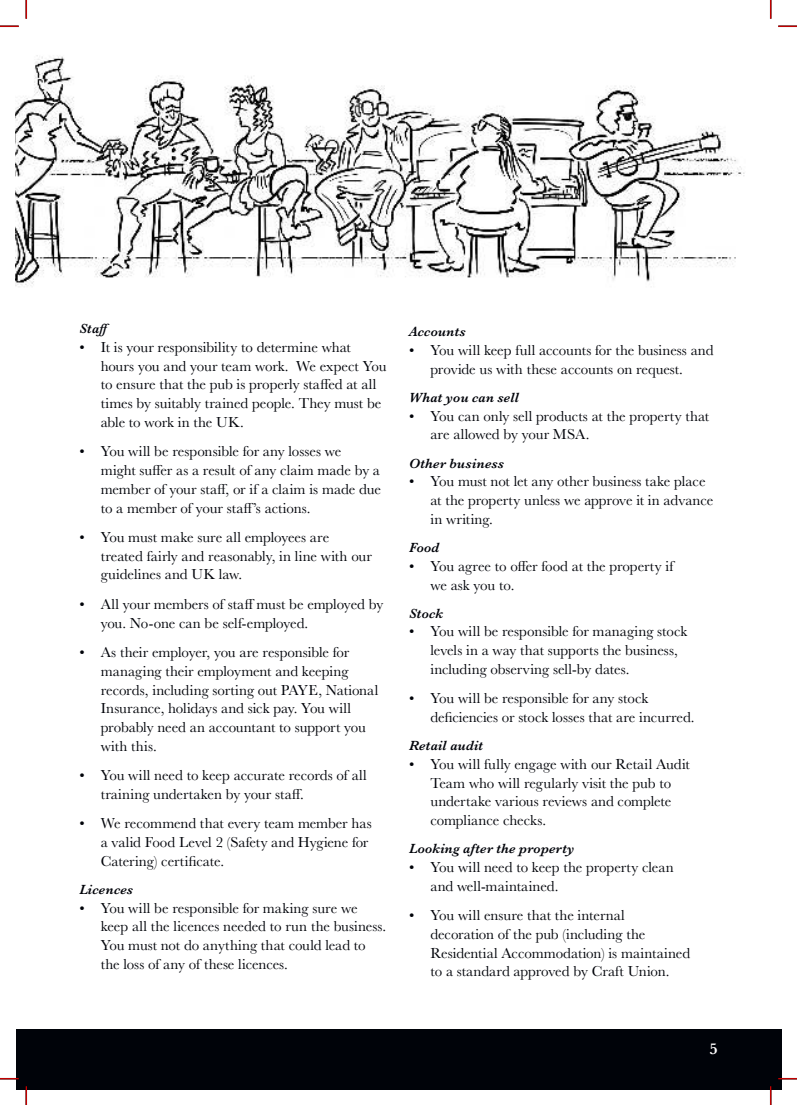
<style>
.page{position:relative;width:797px;height:1105px;background:#fff}
.page>*{position:absolute;margin:0;border:0;box-sizing:border-box;transform-origin:0 0}
.t1{font:600 16.25px "Baskerville";color:#fff}
.t2{font:15px/18.8px "Baskerville";color:#000309}
.t3{font:italic 600 13.75px "Baskerville";letter-spacing:.015em;color:#000309}
</style>
<div class="page">
<div style="left:16px;top:1029px;width:765px;height:60px;background:#000309"></div>
<img style="left:16px;top:55px;width:729px;height:232px">
<svg style="left:0;top:25px;width:19px;height:2px"></svg>
<svg style="left:778px;top:25px;width:19px;height:2px"></svg>
<svg style="left:0;top:1078px;width:19px;height:1px"></svg>
<svg style="left:778px;top:1078px;width:19px;height:1px"></svg>
<svg style="left:25px;top:0;width:2px;height:19px"></svg>
<svg style="left:25px;top:1086px;width:2px;height:19px"></svg>
<svg style="left:770px;top:0;width:1px;height:19px"></svg>
<svg style="left:770px;top:1086px;width:1px;height:19px"></svg>
<p class="t3" style="left:79px;top:319px;width:35px">Staff</p>
<p class="t2" style="left:101px;top:339px;width:287px;text-indent:-21px">• It is your responsibility to determine what hours you and your team work. We expect You to ensure that the pub is properly staffed at all times by suitably trained people. They must be able to work in the UK.</p>
<p class="t2" style="left:101px;top:444px;width:282px;text-indent:-21px">• You will be responsible for any losses we<br>might suffer as a result of any claim made by a member of your staff, or if a claim is made due to a member of your staff’s actions.</p>
<p class="t2" style="left:101px;top:529px;width:273px;text-indent:-21px">• You must make sure all employees are treated fairly and reasonably, in line with our guidelines and UK law.</p>
<p class="t2" style="left:101px;top:596px;width:284px;text-indent:-21px">• All your members of staff must be employed by you. No-one can be self-employed.</p>
<p class="t2" style="left:101px;top:644px;width:279px;text-indent:-21px">• As their employer, you are responsible for managing their employment and keeping records, including sorting out PAYE, National Insurance, holidays and sick pay. You will probably need an accountant to support you with this.</p>
<p class="t2" style="left:101px;top:767px;width:267px;text-indent:-21px">• You will need to keep accurate records of all training undertaken by your staff.</p>
<p class="t2" style="left:101px;top:815px;width:272px;text-indent:-21px">• We recommend that every team member has a valid Food Level 2 (Safety and Hygiene for<br>Catering) certificate.</p>
<p class="t3" style="left:79px;top:884px;width:55px">Licences</p>
<p class="t2" style="left:101px;top:900px;width:287px;text-indent:-21px">• You will be responsible for making sure we keep all the licences needed to run the business.<br>You must not do anything that could lead to the loss of any of these licences.</p>
<p class="t3" style="left:409px;top:326px;width:58px">Accounts</p>
<p class="t2" style="left:430px;top:342px;width:284px;text-indent:-21px">• You will keep full accounts for the business and provide us with these accounts on request.</p>
<p class="t3" style="left:409px;top:392px;width:111px">What you can sell</p>
<p class="t2" style="left:430px;top:408px;width:280px;text-indent:-21px">• You can only sell products at the property that are allowed by your MSA.</p>
<p class="t3" style="left:409px;top:457px;width:96px">Other business</p>
<p class="t2" style="left:430px;top:474px;width:284px;text-indent:-21px">• You must not let any other business take place at the property unless we approve it in advance in writing.</p>
<p class="t3" style="left:409px;top:542px;width:32px">Food</p>
<p class="t2" style="left:430px;top:558px;width:244px;text-indent:-21px">• You agree to offer food at the property if we ask you to.</p>
<p class="t3" style="left:409px;top:607px;width:36px">Stock</p>
<p class="t2" style="left:430px;top:624px;width:258px;text-indent:-21px">• You will be responsible for managing stock levels in a way that supports the business, including observing sell-by dates.</p>
<p class="t2" style="left:430px;top:690px;width:266px;text-indent:-21px">• You will be responsible for any stock deficiencies or stock losses that are incurred.</p>
<p class="t3" style="left:409px;top:740px;width:75px">Retail audit</p>
<p class="t2" style="left:430px;top:756px;width:261px;text-indent:-21px">• You will fully engage with our Retail Audit Team who will regularly visit the pub to undertake various reviews and complete compliance checks.</p>
<p class="t3" style="left:409px;top:843px;width:167px">Looking after the property</p>
<p class="t2" style="left:430px;top:859px;width:245px;text-indent:-21px">• You will need to keep the property clean and well-maintained.</p>
<p class="t2" style="left:430px;top:907px;width:261px;text-indent:-21px">• You will ensure that the internal decoration of the pub (including the Residential Accommodation) is maintained to a standard approved by Craft Union.</p>
<p class="t1" style="left:709px;top:1042px;width:10px">5</p>
</div>
